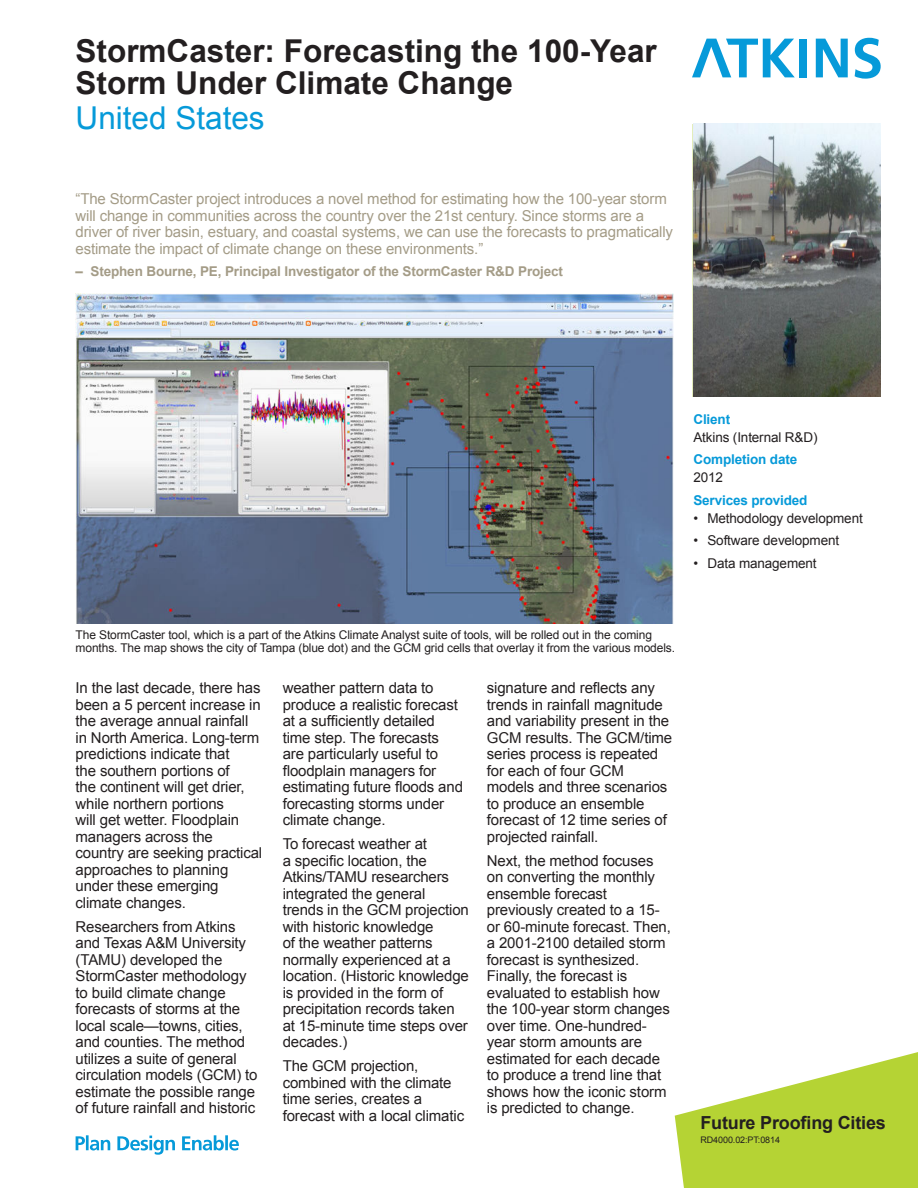
<style>
.page{position:relative;width:918px;height:1188px;background:#fff}
.page>*{position:absolute;margin:0;border:0;box-sizing:border-box;transform-origin:0 0}
.t1{font:700 31.5px/31.5px "Arial";color:#231f20}
.t2{font:31.5px "Arial";color:#069ad9}
.t3{font:700 18px "Arial";letter-spacing:-.01em;color:#231f20}
.Body_Text_-_10_11pt{font:15px/16.5px "Arial";letter-spacing:-.01em;color:#231f20}
.t4{font:15px/16.5px "Arial";letter-spacing:-.01em;color:#a49c87}
.t5{font:13.5px "Arial";letter-spacing:-.01em;color:#231f20}
.t6{font:700 13.5px "Arial";letter-spacing:-.01em;color:#a49c87}
.t7{font:700 13.5px "Arial";letter-spacing:-.01em;color:#069ad9}
.Caption_-_9_10pt{font:12px/13.5px "Arial";letter-spacing:-.01em;color:#231f20}
.t8{font:9px "Arial";letter-spacing:-.01em;color:#231f20}
</style>
<div class="page">
<img style="left:76px;top:294px;width:597px;height:329px">
<img style="left:693px;top:124px;width:188px;height:273px">
<svg style="left:692px;top:39px;width:103px;height:38px"></svg>
<div style="left:799px;top:39px;width:8px;height:38px;background:#069ad9"></div>
<svg style="left:816px;top:39px;width:32px;height:38px"></svg>
<svg style="left:855px;top:38px;width:26px;height:41px"></svg>
<svg style="left:76px;top:1135px;width:163px;height:20px"></svg>
<svg style="left:675px;top:1052px;width:243px;height:136px"></svg>
<h1 class="t1" style="left:76px;top:37px;width:583px">StormCaster: Forecasting the 100-Year<br>Storm Under Climate Change</h1>
<h1 class="t2" style="left:76px;top:97px;width:191px">United States</h1>
<p class="t4" style="left:75px;top:191px;width:599px">“The StormCaster project introduces a novel method for estimating how the 100-year storm will change in communities across the country over the 21st century. Since storms are a driver of river basin, estuary, and coastal systems, we can use the forecasts to pragmatically estimate the impact of climate change on these environments.”</p>
<p class="t6" style="left:75px;top:262px;width:489px">– Stephen Bourne, PE, Principal Investigator of the StormCaster R&amp;D Project</p>
<p class="t7" style="left:693px;top:410px;width:38px">Client</p>
<p class="t5" style="left:693px;top:428px;width:126px">Atkins (Internal R&amp;D)</p>
<p class="t7" style="left:693px;top:450px;width:105px">Completion date</p>
<p class="t5" style="left:693px;top:469px;width:31px">2012</p>
<p class="t7" style="left:693px;top:491px;width:116px">Services provided</p>
<p class="t5" style="left:693px;top:509px;width:171px">• Methodology development</p>
<p class="t5" style="left:693px;top:532px;width:147px">• Software development</p>
<p class="t5" style="left:693px;top:554px;width:125px">• Data management</p>
<p class="Caption_-_9_10pt" style="left:76px;top:628px;width:601px">The StormCaster tool, which is a part of the Atkins Climate Analyst suite of tools, will be rolled out in the coming months. The map shows the city of Tampa (blue dot) and the GCM grid cells that overlay it from the various models.</p>
<p class="Body_Text_-_10_11pt" style="left:487px;top:680px;width:187px">signature and reflects any trends in rainfall magnitude and variability present in the<br>GCM results. The GCM/time series process is repeated for each of four GCM models and three scenarios to produce an ensemble forecast of 12 time series of projected rainfall.</p>
<p class="Body_Text_-_10_11pt" style="left:487px;top:853px;width:186px">Next, the method focuses on converting the monthly ensemble forecast previously created to a 15- or 60-minute forecast. Then, a 2001-2100 detailed storm forecast is synthesized.<br>Finally, the forecast is evaluated to establish how the 100-year storm changes over time. One-hundred&shy;year storm amounts are estimated for each decade to produce a trend line that shows how the iconic storm is predicted to change.</p>
<p class="Body_Text_-_10_11pt" style="left:76px;top:680px;width:188px">In the last decade, there has been a 5 percent increase in the average annual rainfall in North America. Long-term predictions indicate that<br>the southern portions of<br>the continent will get drier, while northern portions<br>will get wetter. Floodplain managers across the country are seeking practical approaches to planning under these emerging climate changes.</p>
<p class="Body_Text_-_10_11pt" style="left:76px;top:919px;width:183px">Researchers from Atkins and Texas A&amp;M University (TAMU) developed the<br>StormCaster methodology to build climate change forecasts of storms at the local scale—towns, cities, and counties. The method utilizes a suite of general circulation models (GCM) to estimate the possible range of future rainfall and historic</p>
<p class="Body_Text_-_10_11pt" style="left:283px;top:680px;width:182px">weather pattern data to produce a realistic forecast at a sufficiently detailed time step. The forecasts are particularly useful to floodplain managers for estimating future floods and forecasting storms under climate change.</p>
<p class="Body_Text_-_10_11pt" style="left:283px;top:836px;width:188px">To forecast weather at<br>a specific location, the<br>Atkins/TAMU researchers integrated the general trends in the GCM projection with historic knowledge<br>of the weather patterns normally experienced at a location. (Historic knowledge is provided in the form of precipitation records taken at 15-minute time steps over decades.)</p>
<p class="Body_Text_-_10_11pt" style="left:283px;top:1058px;width:183px">The GCM projection, combined with the climate time series, creates a forecast with a local climatic</p>
<p class="t3" style="left:700px;top:1110px;width:187px">Future Proofing Cities</p>
<p class="t8" style="left:700px;top:1134px;width:81px">RD4000.02:PT:0814</p>
</div>
